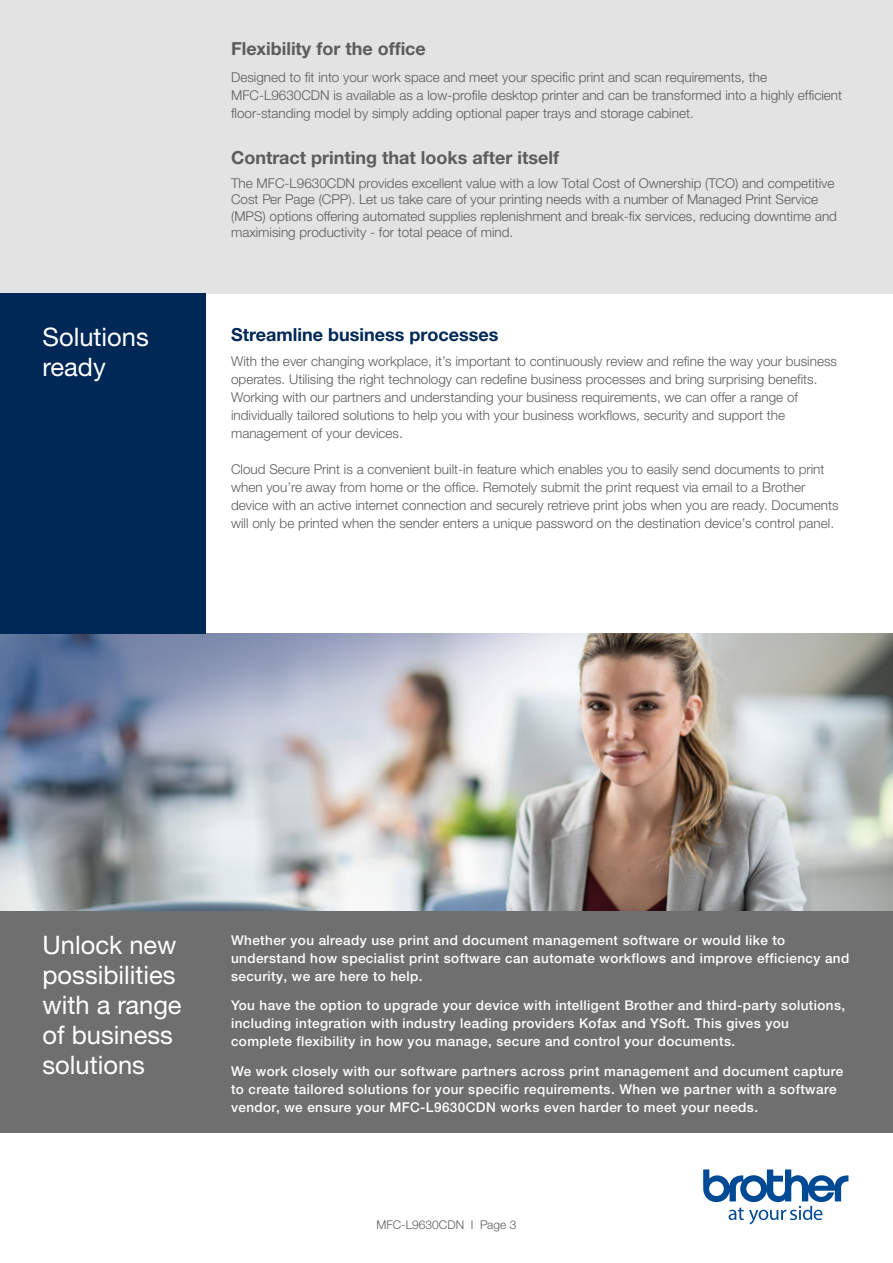
<style>
.page{position:relative;width:893px;height:1263px;background:#fff}
.page>*{position:absolute;margin:0;border:0;box-sizing:border-box;transform-origin:0 0}
.t1{font:25.5px/30px "Helvetica Neue LTW1 G";color:#fff}
.t2{font:700 18px "Helvetica Neue LTW1 G";color:#5c5c5b}
.t3{font:700 18px "Helvetica Neue LTW1 G";color:#002856}
.t4{font:300 13.5px/18px "Helvetica Neue LTW1 G";color:#5c5c5b}
.t5{font:500 13.5px/18px "Helvetica Neue LTW1 G";letter-spacing:.03em;color:#fff}
.t6{font:300 12px "Helvetica Neue LTW1 G";color:#5c5c5b}
</style>
<div class="page">
<div style="left:0;top:0;width:893px;height:293px;background:#e3e3e3"></div>
<svg style="left:703px;top:1169px;width:145px;height:55px"></svg>
<div style="left:0;top:753px;width:893px;height:380px;background:#706f6f"></div>
<img style="left:0;top:634px;width:893px;height:277px">
<div style="left:0;top:293px;width:206px;height:341px;background:#002856"></div>
<h1 class="t1" style="left:43px;top:322px;width:108px">Solutions ready</h1>
<h2 class="t2" style="left:231px;top:38px;width:196px">Flexibility for the office</h2>
<p class="t4" style="left:231px;top:69px;width:613px">Designed to fit into your work space and meet your specific print and scan requirements, the<br>MFC-L9630CDN is available as a low-profile desktop printer and can be transformed into a highly efficient floor-standing model by simply adding optional paper trays and storage cabinet.</p>
<h2 class="t2" style="left:231px;top:146px;width:329px">Contract printing that looks after itself</h2>
<p class="t4" style="left:231px;top:175px;width:607px;line-height:16.5px">The MFC-L9630CDN provides excellent value with a low Total Cost of Ownership (TCO) and competitive Cost Per Page (CPP). Let us take care of your printing needs with a number of Managed Print Service (MPS) options offering automated supplies replenishment and break-fix services, reducing downtime and maximising productivity - for total peace of mind.</p>
<h2 class="t3" style="left:231px;top:323px;width:269px">Streamline business processes</h2>
<p class="t4" style="left:231px;top:352px;width:607px">With the ever changing workplace, it’s important to continuously review and refine the way your business operates. Utilising the right technology can redefine business processes and bring surprising benefits.<br>Working with our partners and understanding your business requirements, we can offer a range of individually tailored solutions to help you with your business workflows, security and support the management of your devices.</p>
<p class="t4" style="left:231px;top:460px;width:609px">Cloud Secure Print is a convenient built-in feature which enables you to easily send documents to print when you’re away from home or the office. Remotely submit the print request via email to a Brother device with an active internet connection and securely retrieve print jobs when you are ready. Documents will only be printed when the sender enters a unique password on the destination device’s control panel.</p>
<h1 class="t1" style="left:43px;top:929px;width:141px">Unlock new possibilities with a range of business solutions</h1>
<p class="t5" style="left:231px;top:931px;width:620px">Whether you already use print and document management software or would like to understand how specialist print software can automate workflows and improve efficiency and security, we are here to help.</p>
<p class="t5" style="left:231px;top:997px;width:616px">You have the option to upgrade your device with intelligent Brother and third-party solutions, including integration with industry leading providers Kofax and YSoft. This gives you complete flexibility in how you manage, secure and control your documents.</p>
<p class="t5" style="left:231px;top:1062px;width:614px">We work closely with our software partners across print management and document capture to create tailored solutions for your specific requirements. When we partner with a software vendor, we ensure your MFC-L9630CDN works even harder to meet your needs.</p>
<p class="t6" style="left:376px;top:1217px;width:141px">MFC-L9630CDN I Page 3</p>
</div>
